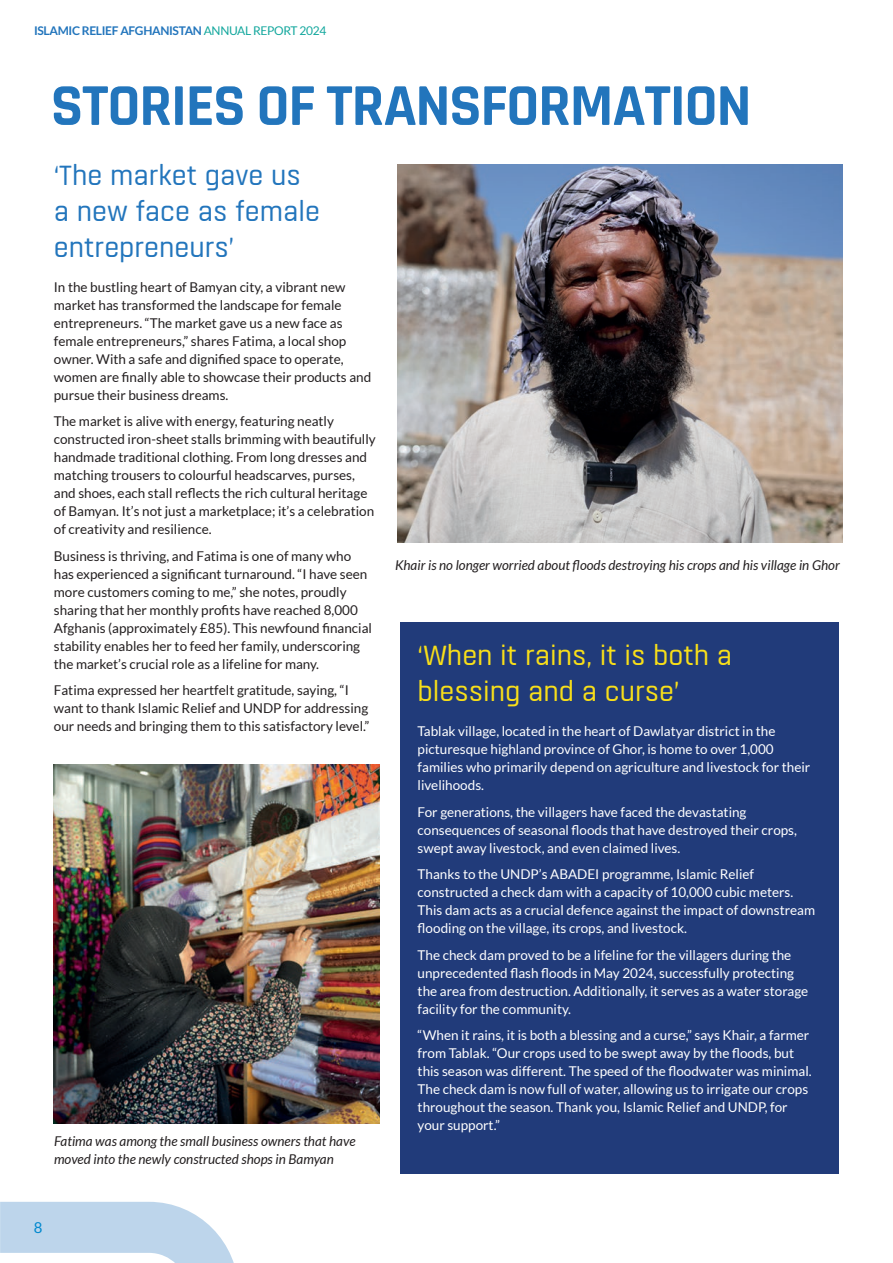
<style>
.page{position:relative;width:893px;height:1263px;background:#fff}
.page>*{position:absolute;margin:0;border:0;box-sizing:border-box;transform-origin:0 0}
.t1{font:700 60px "Islamic Relief";letter-spacing:-.02em;color:#2275bc}
.t2{font:500 30px/36px "Islamic Relief";color:#2275bc}
.t3{font:500 30px/36px "Islamic Relief";color:#f8df19}
.t4{font:15px "Lato";color:#0088ce}
.t5{font:13.5px/18px "Lato";color:#231f20}
.t6{font:13.5px/18px "Lato";color:#fff}
.t7{font:italic 13.5px/18px "Lato";color:#231f20}
.t8{font:700 12px "Lato";letter-spacing:-.025em;color:#2275bc}
.s1{font-weight:400;color:#12a79d}
</style>
<div class="page">
<svg style="left:0;top:1202px;width:234px;height:61px"></svg>
<img style="left:54px;top:764px;width:326px;height:360px">
<img style="left:398px;top:164px;width:444px;height:378px">
<div style="left:400px;top:622px;width:439px;height:552px;background:#213b7a"></div>
<p class="t8" style="left:34px;top:24px;width:294px">ISLAMIC RELIEF AFGHANISTAN <span class="s1">ANNUAL REPORT 2024</span></p>
<h1 class="t1" style="left:51px;top:69px;width:702px">STORIES OF TRANSFORMATION</h1>
<h2 class="t2" style="left:54px;top:158px;width:268px">‘The market gave us a new face as female entrepreneurs’</h2>
<p class="t5" style="left:54px;top:278px;width:319px">In the bustling heart of Bamyan city, a vibrant new market has transformed the landscape for female entrepreneurs. “The market gave us a new face as female entrepreneurs,” shares Fatima, a local shop owner. With a safe and dignified space to operate, women are finally able to showcase their products and pursue their business dreams.</p>
<p class="t5" style="left:54px;top:412px;width:323px">The market is alive with energy, featuring neatly constructed iron-sheet stalls brimming with beautifully handmade traditional clothing. From long dresses and matching trousers to colourful headscarves, purses, and shoes, each stall reflects the rich cultural heritage of Bamyan. It’s not just a marketplace; it’s a celebration of creativity and resilience.</p>
<p class="t5" style="left:54px;top:547px;width:320px">Business is thriving, and Fatima is one of many who has experienced a significant turnaround. “I have seen more customers coming to me,” she notes, proudly sharing that her monthly profits have reached 8,000<br>Afghanis (approximately £85). This newfound financial stability enables her to feed her family, underscoring the market’s crucial role as a lifeline for many.</p>
<p class="t5" style="left:54px;top:681px;width:317px">Fatima expressed her heartfelt gratitude, saying, “I want to thank Islamic Relief and UNDP for addressing our needs and bringing them to this satisfactory level.”</p>
<p class="t7" style="left:395px;top:556px;width:446px">Khair is no longer worried about floods destroying his crops and his village in Ghor</p>
<h2 class="t3" style="left:418px;top:639px;width:316px">‘When it rains, it is both a blessing and a curse’</h2>
<p class="t6" style="left:418px;top:722px;width:394px">Tablak village, located in the heart of Dawlatyar district in the picturesque highland province of Ghor, is home to over 1,000 families who primarily depend on agriculture and livestock for their livelihoods.</p>
<p class="t6" style="left:418px;top:803px;width:381px">For generations, the villagers have faced the devastating consequences of seasonal floods that have destroyed their crops, swept away livestock, and even claimed lives.</p>
<p class="t6" style="left:418px;top:865px;width:399px">Thanks to the UNDP’s ABADEI programme, Islamic Relief constructed a check dam with a capacity of 10,000 cubic meters.<br>This dam acts as a crucial defence against the impact of downstream flooding on the village, its crops, and livestock.</p>
<p class="t6" style="left:418px;top:946px;width:392px">The check dam proved to be a lifeline for the villagers during the unprecedented flash floods in May 2024, successfully protecting the area from destruction. Additionally, it serves as a water storage facility for the community.</p>
<p class="t6" style="left:418px;top:1026px;width:396px">“When it rains, it is both a blessing and a curse,” says Khair, a farmer from Tablak. “Our crops used to be swept away by the floods, but this season was different. The speed of the floodwater was minimal.<br>The check dam is now full of water, allowing us to irrigate our crops throughout the season. Thank you, Islamic Relief and UNDP, for your support.”</p>
<p class="t7" style="left:54px;top:1133px;width:303px">Fatima was among the small business owners that have moved into the newly constructed shops in Bamyan</p>
<p class="t4" style="left:34px;top:1219px;width:10px">8</p>
</div>
